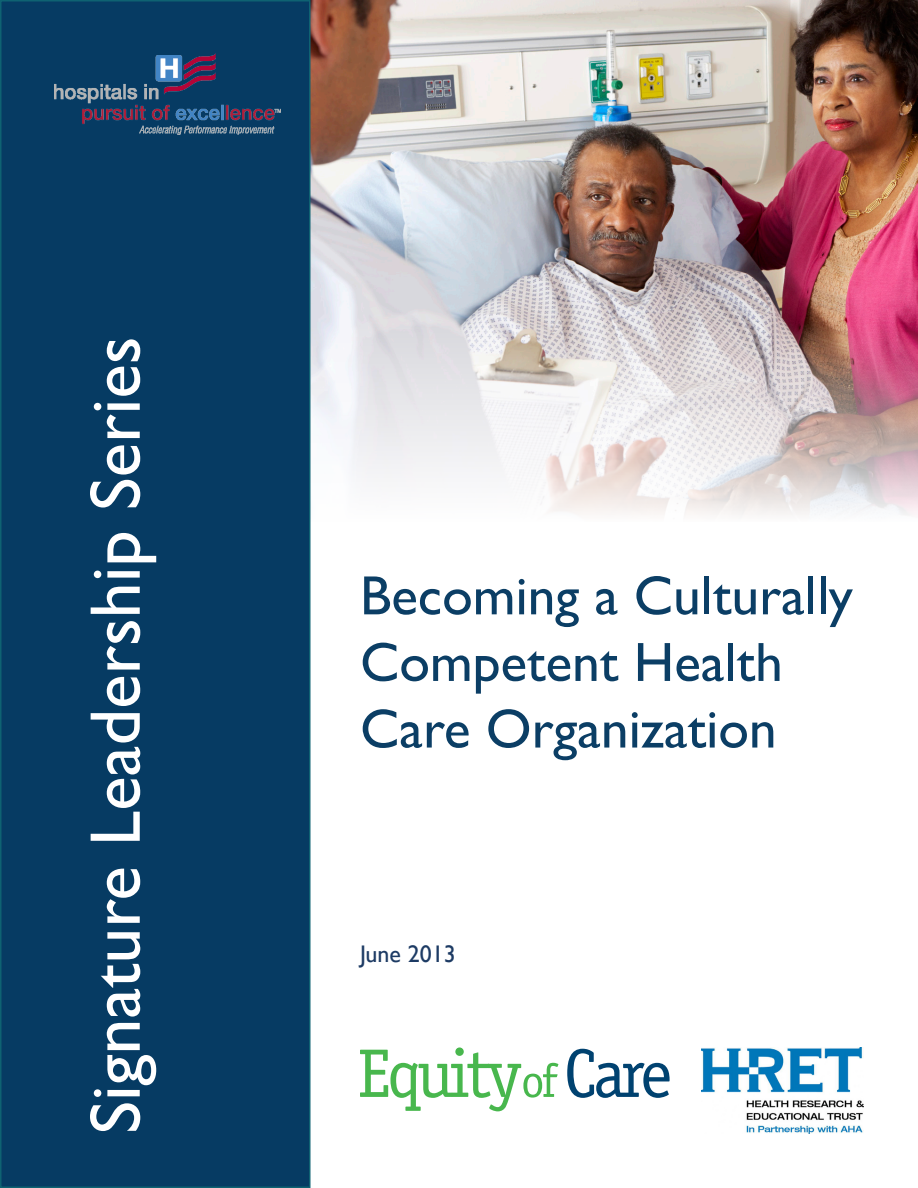
<style>
.page{position:relative;width:918px;height:1188px;background:#fff}
.page>*{position:absolute;margin:0;border:0;box-sizing:border-box;transform-origin:0 0}
.t1{font:72px "Gill Sans";color:#fff}
.t2{font:55.5px/66.6px "Gill Sans";color:#0b3e65}
.t3{font:24px "Gill Sans";color:#1d3b64}
</style>
<div class="page">
<img style="left:310px;top:0;width:608px;height:522px">
<div style="left:1px;top:1px;width:309px;height:1186px;background:#063b63"></div>
<div style="left:0;top:0;width:310px;height:1188px;border:2px solid #0e6272"></div>
<img style="left:701px;top:1047px;width:163px;height:87px">
<img style="left:54px;top:54px;width:226px;height:80px">
<svg style="left:360px;top:1047px;width:198px;height:64px"></svg>
<svg style="left:567px;top:1049px;width:103px;height:49px"></svg>
<p class="t1" style="left:74px;top:1134px;width:799px;rotate:-90deg">Signature Leadership Series</p>
<p class="t2" style="left:360px;top:563px;width:494px">Becoming a Culturally<br>Competent Health<br>Care Organization</p>
<p class="t3" style="left:360px;top:940px;width:97px">June 2013</p>
</div>
